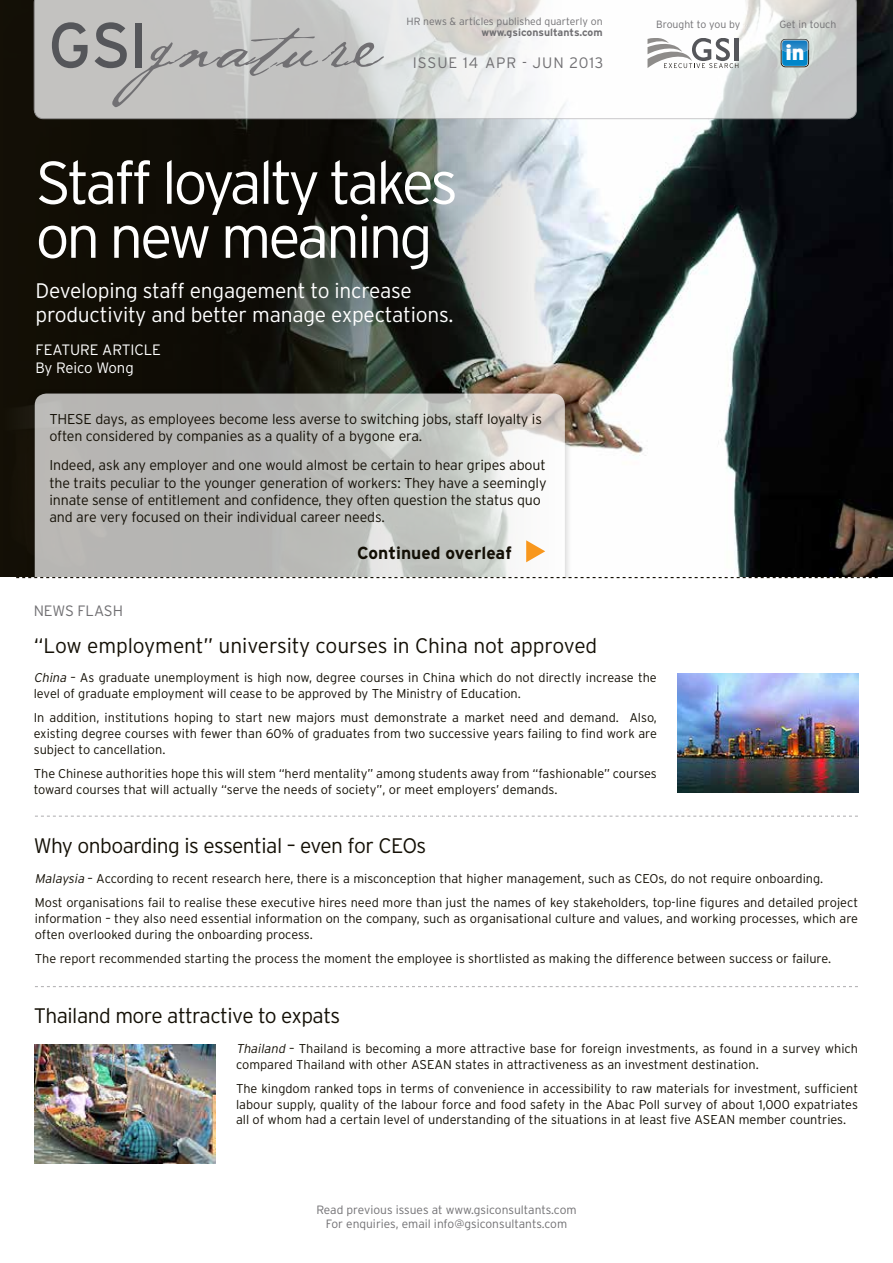
<style>
.page{position:relative;width:893px;height:1263px;background:#fff}
.page>*{position:absolute;margin:0;border:0;box-sizing:border-box;transform-origin:0 0}
.t1{font:63.45px "Interstate";color:#55565a}
.t2{font:300 60px/54px "Interstate";letter-spacing:-.055em;color:#fff}
.t3{font:900 21.45px "Interstate";color:#fff}
.t4{font:300 21px "Interstate";letter-spacing:-.025em;color:#141006}
.t5{font:300 21px/24px "Interstate";letter-spacing:-.01em;color:#fff}
.t6{font:700 17.4px "Interstate";color:#141006}
.t7{font:300 15.15px "Interstate";letter-spacing:.06em;color:#717073}
.t8{font:300 15px/18px "Interstate";letter-spacing:-.005em;color:#fff}
.t9{font:300 15px "Interstate";letter-spacing:-.01em;color:#717073}
.t10{font:300 14.25px/17.2px "Interstate";letter-spacing:-.01em;color:#141006}
.t11{font:300 12.75px/15.8px "Interstate";color:#141006}
.t12{font:300 12px/14.4px "Interstate";color:#717073;text-align:center}
.t13{font:300 10.5px "Interstate";color:#717073}
.t14{font:700 10.5px "Interstate";color:#717073}
.s1{font-style:italic}
</style>
<div class="page">
<img style="left:563px;top:0;width:330px;height:577px">
<svg style="left:0;top:0;width:563px;height:577px;background:#363631"></svg>
<svg style="left:34px;top:0;width:823px;height:119px"></svg>
<svg style="left:781px;top:39px;width:28px;height:28px"></svg>
<svg style="left:112px;top:28px;width:272px;height:79px;background:#bcbcbb"></svg>
<svg style="left:647px;top:38px;width:91px;height:30px"></svg>
<svg style="left:35px;top:815px;width:823px;height:2px"></svg>
<svg style="left:35px;top:986px;width:823px;height:1px"></svg>
<img style="left:677px;top:674px;width:181px;height:119px">
<img style="left:35px;top:1045px;width:181px;height:119px">
<div style="left:26px;top:390px;width:547px;height:188px;background:#000;opacity:.35"></div>
<svg style="left:35px;top:393px;width:530px;height:184px;background:#c2c2bf"></svg>
<svg style="left:526px;top:540px;width:19px;height:22px"></svg>
<svg style="left:16px;top:577px;width:862px;height:1px"></svg>
<h1 class="t1" style="left:48px;top:10px;width:101px">GSI</h1>
<p class="t13" style="left:406px;top:16px;width:198px">HR news &amp; articles published quarterly on</p>
<p class="t14" style="left:481px;top:26px;width:123px">www.gsiconsultants.com</p>
<p class="t7" style="left:413px;top:54px;width:192px">issue 14 APR - jun 2013</p>
<h2 class="t2" style="left:36px;top:155px;width:424px">Staff loyalty takes on new meaning</h2>
<h3 class="t5" style="left:36px;top:278px;width:419px">Developing staff engagement to increase productivity and better manage expectations.</h3>
<p class="t8" style="left:36px;top:341px;width:127px;text-indent:95px">icle<br>By Reico Wong</p>
<p class="t8" style="left:36px;top:341px;width:77px">feature art</p>
<p class="t10" style="left:49px;top:410px;width:494px;text-indent:46px">days, as employees become less averse to switching jobs, staff loyalty is often considered by companies as a quality of a bygone era.</p>
<p class="t10" style="left:49px;top:456px;width:499px">I ndeed, ask any employer and one would almost be certain to hear gripes about the traits peculiar to the younger generation of workers: They have a seemingly innate sense of entitlement and confidence, they often question the status quo and are very focused on their individual career needs.</p>
<h3 class="t6" style="left:357px;top:543px;width:156px">Continued overleaf</h3>
<p class="t10" style="left:49px;top:410px;width:27px">THESE</p>
<p class="t9" style="left:34px;top:602px;width:88px">news flash</p>
<h3 class="t4" style="left:34px;top:633px;width:565px">“Low employment” university courses in China not approved</h3>
<p class="t13" style="left:656px;top:18px;width:86px">Brought to you by</p>
<p class="t13" style="left:779px;top:18px;width:59px">Get in touch</p>
<h3 class="t3" style="left:785px;top:41px;width:21px">in</h3>
<p class="t11" style="left:34px;top:669px;width:625px"><span class="s1">China</span> – As graduate unemployment is high now, degree courses in China which do not directly increase the level of graduate employment will cease to be approved by The Ministry of Education.</p>
<p class="t11" style="left:34px;top:709px;width:625px;text-align:justify">I n addition, institutions hoping to start new majors must demonstrate a market need and demand. Also, existing degree courses with fewer than 60% of graduates from two successive years failing to find work are subject to cancellation.</p>
<p class="t11" style="left:34px;top:765px;width:625px">The Chinese authorities hope this will stem “herd mentality” among students away from “fashionable” courses toward courses that will actually “serve the needs of society”, or meet employers’ demands.</p>
<h3 class="t4" style="left:34px;top:834px;width:394px">Why onboarding is essential – even for CEOs</h3>
<p class="t11" style="left:35px;top:866px;width:825px;line-height:24.3px"><span class="s1">Malaysia</span> – According to recent research here, there is a misconception that higher management, such as CEOs, do not require onboarding.<br>Most organisations fail to realise these executive hires need more than just the names of key stakeholders, top-line figures and detailed project</p>
<p class="t11" style="left:35px;top:910px;width:825px">information – they also need essential information on the company, such as organisational culture and values, and working processes, which are often overlooked during the onboarding process.</p>
<p class="t11" style="left:35px;top:950px;width:798px">The report recommended starting the process the moment the employee is shortlisted as making the difference between success or failure.</p>
<h3 class="t4" style="left:34px;top:1004px;width:308px">Thailand more attractive to expats</h3>
<p class="t11" style="left:236px;top:1040px;width:624px"><span class="s1">Thailand</span> – Thailand is becoming a more attractive base for foreign investments, as found in a survey which compared Thailand with other ASEAN states in attractiveness as an investment destination.</p>
<p class="t11" style="left:236px;top:1080px;width:624px;text-align:justify">The kingdom ranked tops in terms of convenience in accessibility to raw materials for investment, sufficient labour supply, quality of the labour force and food safety in the Abac Poll survey of about 1,000 expatriates all of whom had a certain level of understanding of the situations in at least five ASEAN member countries.</p>
<p class="t12" style="left:316px;top:1202px;width:262px">Read previous issues at www.gsiconsultants.com<br>For enquiries, email info@gsiconsultants.com</p>
</div>
